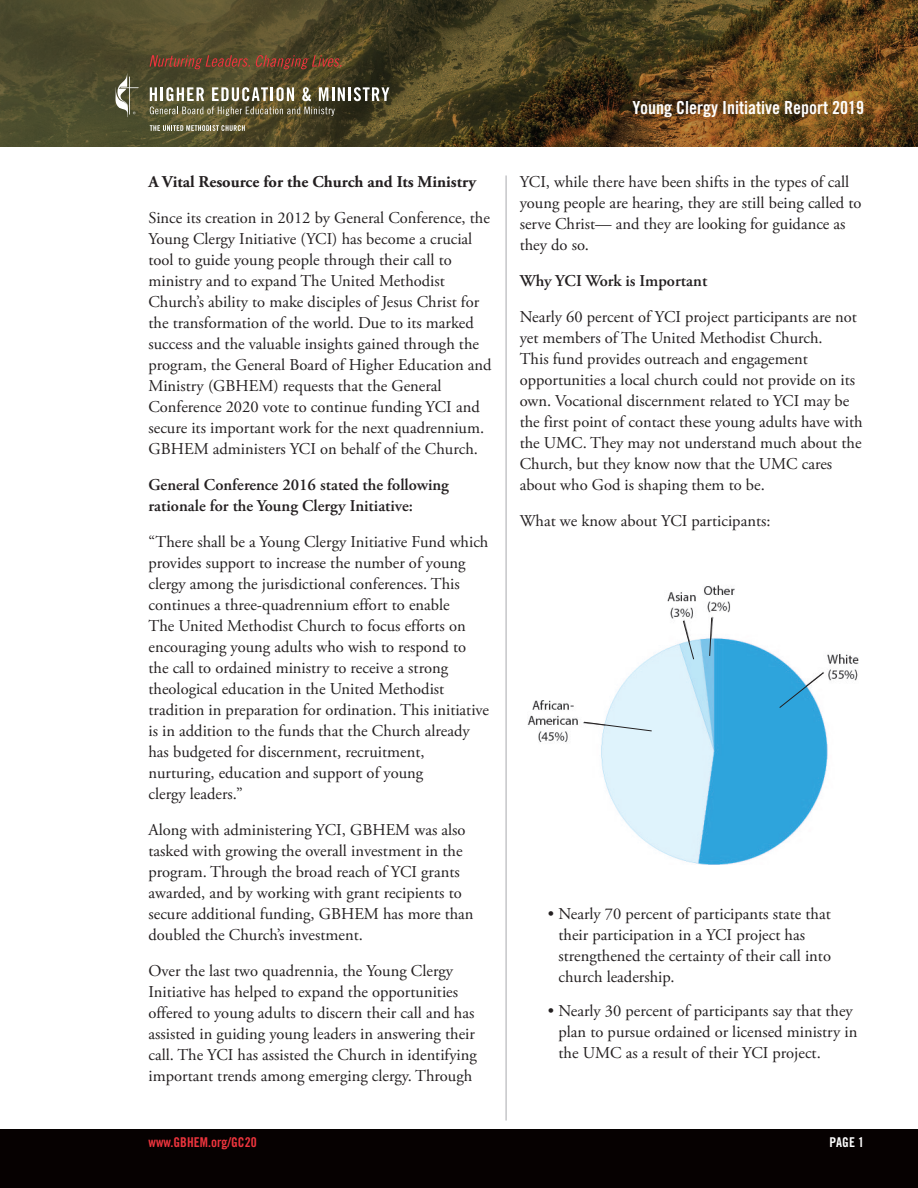
<style>
.page{position:relative;width:918px;height:1188px;background:#fff}
.page>*{position:absolute;margin:0;border:0;box-sizing:border-box;transform-origin:0 0}
.t1{font:18px "Trade Gothic Bold Cond Twenty";color:#fff}
.t2{font:16.5px/21px "Adobe Garamond Pro";color:#231f20}
.t3{font:600 16.5px/21px "Adobe Garamond Pro";color:#231f20}
.t4{font:700 16.5px "Adobe Garamond Pro";color:#231f20}
.t5{font:13.5px "Trade Gothic Bold Cond Twenty";color:#ee343d}
.t6{font:13.5px "Trade Gothic Bold Cond Twenty";color:#fff}
</style>
<div class="page">
<img style="left:0;top:0;width:918px;height:146px">
<div style="left:0;top:1129px;width:918px;height:59px;background:#060101"></div>
<svg style="left:150px;top:87px;width:7px;height:14px"></svg>
<hr style="left:160px;top:87px;width:3px;height:14px;background:#fff">
<svg style="left:166px;top:87px;width:38px;height:14px"></svg>
<svg style="left:212px;top:87px;width:82px;height:14px"></svg>
<svg style="left:302px;top:87px;width:9px;height:14px"></svg>
<svg style="left:319px;top:87px;width:26px;height:14px"></svg>
<hr style="left:348px;top:87px;width:3px;height:14px;background:#fff">
<svg style="left:354px;top:87px;width:35px;height:14px"></svg>
<svg style="left:150px;top:107px;width:185px;height:9px;background:#777256"></svg>
<svg style="left:150px;top:125px;width:95px;height:6px"></svg>
<svg style="left:116px;top:73px;width:23px;height:44px"></svg>
<svg style="left:150px;top:55px;width:192px;height:14px;background:#71442d"></svg>
<hr style="left:506px;top:176px;width:1px;height:944px;background:#a8a9ad">
<img style="left:527px;top:585px;width:331px;height:279px">
<svg style="left:583px;top:721px;width:70px;height:11px"></svg>
<svg style="left:682px;top:620px;width:13px;height:40px"></svg>
<svg style="left:709px;top:617px;width:4px;height:40px"></svg>
<svg style="left:778px;top:671px;width:47px;height:38px"></svg>
<p class="t4" style="left:148px;top:175px;width:329px">A Vital Resource for the Church and Its Ministry</p>
<p class="t2" style="left:148px;top:209px;width:345px">Since its creation in 2012 by General Conference, the Young Clergy Initiative (YCI) has become a crucial tool to guide young people through their call to ministry and to expand The United Methodist Church’s ability to make disciples of Jesus Christ for the transformation of the world. Due to its marked success and the valuable insights gained through the program, the General Board of Higher Education and Ministry (GBHEM) requests that the General Conference 2020 vote to continue funding YCI and secure its important work for the next quadrennium.<br>GBHEM administers YCI on behalf of the Church.</p>
<p class="t3" style="left:148px;top:476px;width:302px">General Conference 2016 stated the following rationale for the Young Clergy Initiative:</p>
<p class="t2" style="left:148px;top:533px;width:342px">“There shall be a Young Clergy Initiative Fund which provides support to increase the number of young clergy among the jurisdictional conferences. This continues a three-quadrennium effort to enable<br>The United Methodist Church to focus efforts on encouraging young adults who wish to respond to the call to ordained ministry to receive a strong theological education in the United Methodist tradition in preparation for ordination. This initiative is in addition to the funds that the Church already has budgeted for discernment, recruitment, nurturing, education and support of young<br>clergy leaders.”</p>
<p class="t2" style="left:148px;top:821px;width:327px">Along with administering YCI, GBHEM was also tasked with growing the overall investment in the program. Through the broad reach of YCI grants awarded, and by working with grant recipients to secure additional funding, GBHEM has more than doubled the Church’s investment.</p>
<p class="t2" style="left:148px;top:962px;width:330px">Over the last two quadrennia, the Young Clergy Initiative has helped to expand the opportunities offered to young adults to discern their call and has assisted in guiding young leaders in answering their call. The YCI has assisted the Church in identifying important trends among emerging clergy. Through</p>
<p class="t5" style="left:148px;top:1138px;width:110px">www.GBHEM.org/GC20</p>
<p class="t1" style="left:632px;top:101px;width:233px">Young Clergy Initiative Report 2019</p>
<p class="t2" style="left:520px;top:173px;width:343px">YCI, while there have been shifts in the types of call young people are hearing, they are still being called to serve Christ— and they are looking for guidance as they do so.</p>
<p class="t3" style="left:520px;top:272px;width:189px">Why YCI Work is Important</p>
<p class="t2" style="left:520px;top:308px;width:344px">Nearly 60 percent of YCI project participants are not yet members of The United Methodist Church.<br>This fund provides outreach and engagement opportunities a local church could not provide on its own. Vocational discernment related to YCI may be the first point of contact these young adults have with the UMC. They may not understand much about the Church, but they know now that the UMC cares about who God is shaping them to be.</p>
<p class="t2" style="left:520px;top:512px;width:252px">What we know about YCI participants:</p>
<p class="t2" style="left:559px;top:905px;width:274px;text-indent:-11px">• Nearly 70 percent of participants state that their participation in a YCI project has strengthened the certainty of their call into church leadership.</p>
<p class="t2" style="left:559px;top:1002px;width:300px;text-indent:-11px">• Nearly 30 percent of participants say that they plan to pursue ordained or licensed ministry in the UMC as a result of their YCI project.</p>
<p class="t6" style="left:830px;top:1138px;width:36px">PAGE 1</p>
</div>
